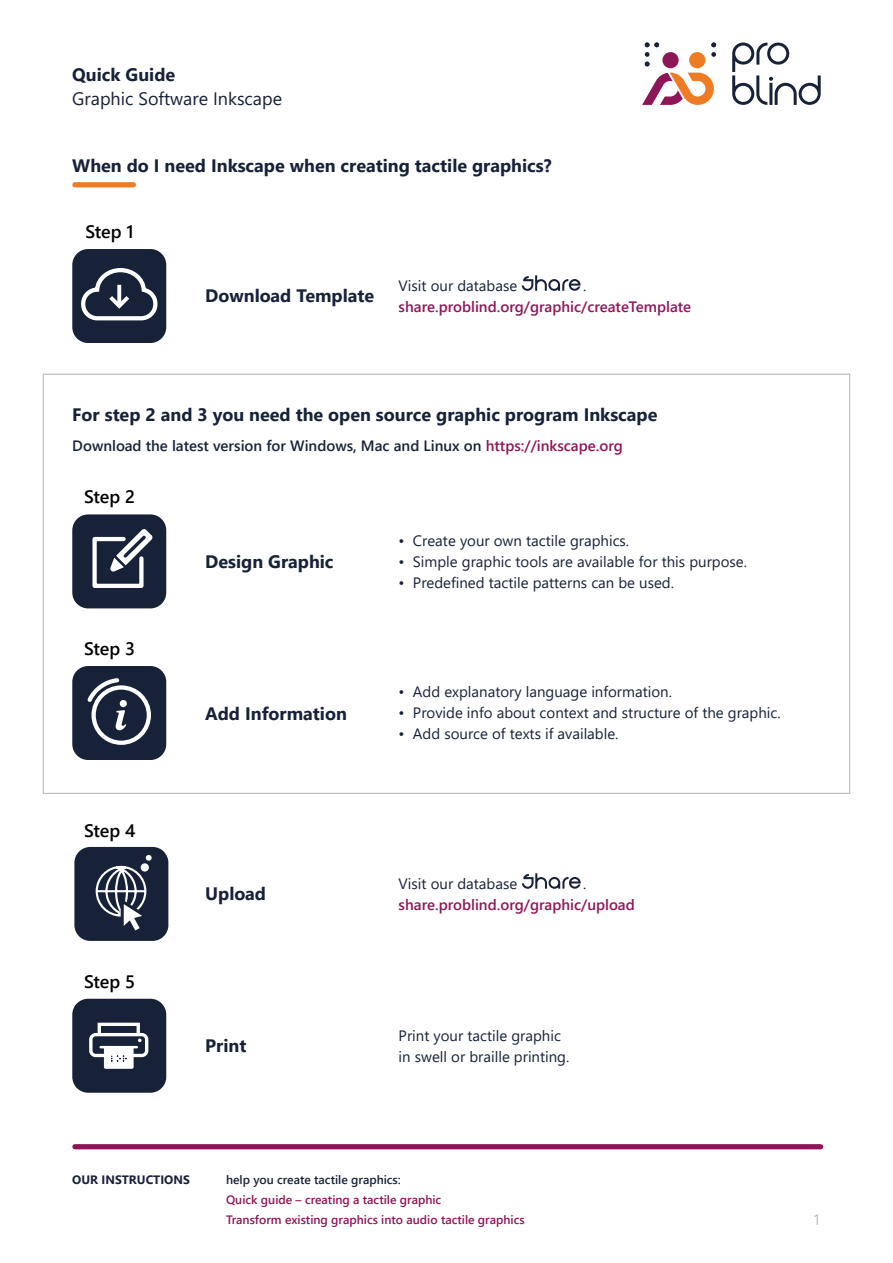
<style>
.page{position:relative;width:893px;height:1263px;background:#fff}
.page>*{position:absolute;margin:0;border:0;box-sizing:border-box;transform-origin:0 0}
.t1{font:700 18px "Segoe UI";color:#172239}
.H3{font:600 18px "Segoe UI";letter-spacing:-.005em;color:#000}
.t2{font:18px "Segoe UI";color:#172239}
.Paragraph{font:15px "Segoe UI";color:#172239}
.Paragraph_pink{font:600 15px/21px "Segoe UI";color:#8e1558}
.t3{font:600 15px "Segoe UI";color:#172239}
.t4{font:15px "Segoe UI";color:#676c6e}
.Paragraph_pink_8pt{font:600 12.15px "Segoe UI";color:#8e1558}
.Paragraph_8pt{font:600 12.15px "Segoe UI";color:#172239}
.t5{font:700 12.15px "Segoe UI";color:#172239}
.s1{font-weight:400;color:#172239}
.s2{color:#8e1558}
</style>
<div class="page">
<svg style="left:732px;top:43px;width:89px;height:62px"></svg>
<div style="left:662px;top:52px;width:17px;height:16px;background:#8e1558;border-radius:50%"></div>
<svg style="left:642px;top:73px;width:72px;height:32px"></svg>
<div style="left:689px;top:52px;width:16px;height:16px;background:#ef7b23;border-radius:50%"></div>
<svg style="left:645px;top:43px;width:14px;height:23px"></svg>
<svg style="left:711px;top:43px;width:5px;height:14px"></svg>
<div style="left:72px;top:249px;width:94px;height:94px;background:#172239;border-radius:16px"></div>
<svg style="left:81px;top:268px;width:77px;height:53px"></svg>
<div style="left:72px;top:514px;width:94px;height:94px;background:#172239;border-radius:16px"></div>
<svg style="left:92px;top:529px;width:61px;height:59px"></svg>
<div style="left:72px;top:666px;width:94px;height:94px;background:#172239;border-radius:16px"></div>
<div style="left:91px;top:685px;width:60px;height:60px;border:4px solid #fff;border-radius:50%"></div>
<svg style="left:87px;top:678px;width:40px;height:52px"></svg>
<div style="left:74px;top:847px;width:94px;height:94px;background:#172239;border-radius:16px"></div>
<svg style="left:95px;top:855px;width:57px;height:76px"></svg>
<div style="left:72px;top:999px;width:94px;height:94px;background:#172239;border-radius:16px"></div>
<svg style="left:89px;top:1023px;width:59px;height:46px"></svg>
<div style="left:75px;top:182px;width:58px;height:5px;background:#ef7b23"></div>
<div style="left:75px;top:1144px;width:746px;height:5px;background:#8e1558"></div>
<svg style="left:522px;top:275px;width:59px;height:16px"></svg>
<svg style="left:522px;top:873px;width:59px;height:16px"></svg>
<h1 class="t1" style="left:72px;top:58px;width:104px">Quick Guide</h1>
<p class="t2" style="left:72px;top:82px;width:211px">Graphic Software Inkscape</p>
<h2 class="t1" style="left:72px;top:148px;width:481px">When do I need Inkscape when creating tactile graphics?</h2>
<h2 class="H3" style="left:86px;top:215px;width:50px">Step 1</h2>
<h2 class="t1" style="left:205px;top:279px;width:171px">Download Template</h2>
<p class="Paragraph" style="left:399px;top:271px;width:120px">Visit our database</p>
<p class="Paragraph_pink" style="left:399px;top:274px;width:294px;text-indent:184px"><span class="s1">. </span>share.problind.org/graphic/createTemplate</p>
<h2 class="t1" style="left:72px;top:397px;width:587px">For step 2 and 3 you need the open source graphic program Inkscape</h2>
<p class="t3" style="left:72px;top:431px;width:552px">Download the latest version for Windows, Mac and Linux on <span class="s2">https://inkscape.org</span></p>
<h2 class="H3" style="left:84px;top:480px;width:53px">Step 2</h2>
<h2 class="H3" style="left:84px;top:632px;width:53px">Step 3</h2>
<h2 class="H3" style="left:84px;top:813px;width:53px">Step 4</h2>
<h2 class="H3" style="left:84px;top:965px;width:53px">Step 5</h2>
<h2 class="t1" style="left:205px;top:544px;width:130px">Design Graphic</h2>
<h2 class="t1" style="left:205px;top:696px;width:143px">Add Information</h2>
<p class="Paragraph" style="left:399px;top:526px;width:232px">• Create your own tactile graphics.</p>
<p class="Paragraph" style="left:399px;top:547px;width:350px">• Simple graphic tools are available for this purpose.</p>
<p class="Paragraph" style="left:399px;top:568px;width:277px">• Predefined tactile patterns can be used.</p>
<p class="Paragraph" style="left:399px;top:678px;width:275px">• Add explanatory language information.</p>
<p class="Paragraph" style="left:399px;top:699px;width:384px">• Provide info about context and structure of the graphic.</p>
<p class="Paragraph" style="left:399px;top:720px;width:221px">• Add source of texts if available.</p>
<h2 class="t1" style="left:205px;top:877px;width:62px">Upload</h2>
<h2 class="t1" style="left:205px;top:1029px;width:43px">Print</h2>
<p class="Paragraph" style="left:399px;top:869px;width:120px">Visit our database</p>
<p class="Paragraph" style="left:583px;top:869px;width:5px">.</p>
<p class="Paragraph_pink" style="left:399px;top:893px;width:238px">share.problind.org/graphic/upload</p>
<p class="Paragraph" style="left:399px;top:1021px;width:164px">Print your tactile graphic</p>
<p class="Paragraph" style="left:399px;top:1042px;width:172px">in swell or braille printing.</p>
<p class="t5" style="left:72px;top:1168px;width:119px">OUR INSTRUCTIONS</p>
<p class="Paragraph_8pt" style="left:226px;top:1168px;width:176px">help you create tactile graphics:</p>
<p class="Paragraph_pink_8pt" style="left:226px;top:1188px;width:217px">Quick guide – creating a tactile graphic</p>
<p class="Paragraph_pink_8pt" style="left:226px;top:1209px;width:300px">Transform existing graphics into audio tactile graphics</p>
<p class="t4" style="left:813px;top:1205px;width:10px">1</p>
</div>
